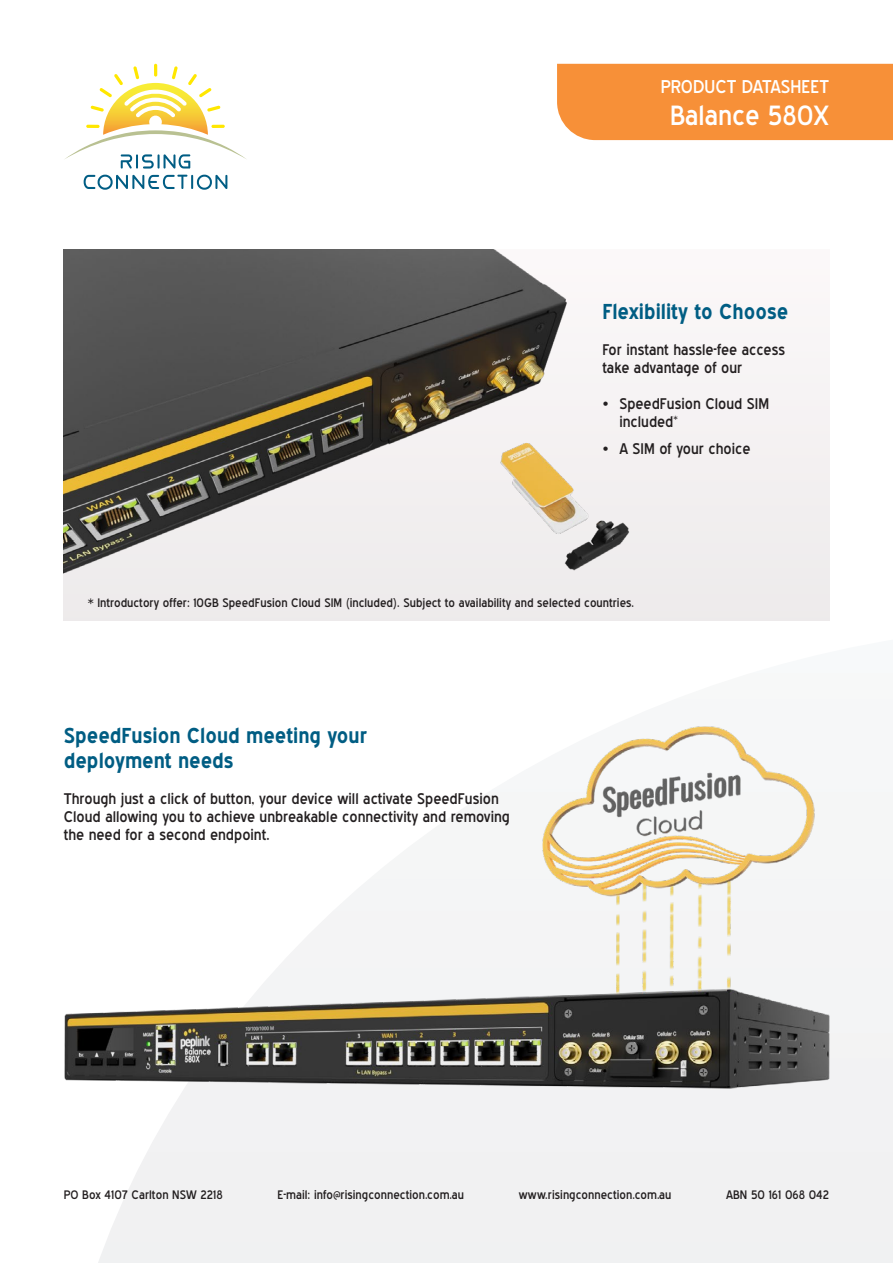
<style>
.page{position:relative;width:893px;height:1263px;background:#fff}
.page>*{position:absolute;margin:0;border:0;box-sizing:border-box;transform-origin:0 0}
.t1{font:27px "Blue Highway";color:#fff}
.t2{font:700 21px/25.2px "Blue Highway";color:#005d83}
.t3{font:18px "Blue Highway";color:#fff}
.t4{font:15px/18px "Blue Highway";color:#231f20}
.t5{font:12px "Blue Highway";color:#231f20}
</style>
<div class="page">
<div style="left:98px;top:879px;width:795px;height:384px;background:#f1f1f2"></div>
<div style="left:557px;top:64px;width:336px;height:76px;background:#f79038"></div>
<svg style="left:65px;top:64px;width:181px;height:126px"></svg>
<div style="left:64px;top:250px;width:765px;height:371px;background:#f2efef"></div>
<img style="left:64px;top:250px;width:566px;height:324px">
<img style="left:64px;top:726px;width:788px;height:412px">
<p class="t3" style="left:661px;top:75px;width:170px">PRODUCT DATASHEET</p>
<h1 class="t1" style="left:670px;top:99px;width:161px">Balance 580X</h1>
<h2 class="t2" style="left:602px;top:299px;width:187px">Flexibility to Choose</h2>
<p class="t4" style="left:602px;top:341px;width:184px">For instant hassle-fee access take advantage of our</p>
<p class="t4" style="left:619px;top:395px;width:151px;text-indent:-17px">• SpeedFusion Cloud SIM included<sup>*</sup></p>
<p class="t4" style="left:602px;top:439px;width:150px">• A SIM of your choice</p>
<p class="t5" style="left:88px;top:596px;width:548px">* Introductory offer: 10GB SpeedFusion Cloud SIM (included). Subject to availability and selected countries.</p>
<h2 class="t2" style="left:64px;top:722px;width:305px">SpeedFusion Cloud meeting your deployment needs</h2>
<p class="t4" style="left:64px;top:789px;width:448px">Through just a click of button, your device will activate SpeedFusion<br>Cloud allowing you to achieve unbreakable connectivity and removing the need for a second endpoint.</p>
<p class="t5" style="left:64px;top:1187px;width:160px">PO Box 4107 Carlton NSW 2218</p>
<p class="t5" style="left:277px;top:1187px;width:188px">E-mail: info@risingconnection.com.au</p>
<p class="t5" style="left:519px;top:1187px;width:154px">www.risingconnection.com.au</p>
<p class="t5" style="left:726px;top:1187px;width:105px">ABN 50 161 068 042</p>
</div>
